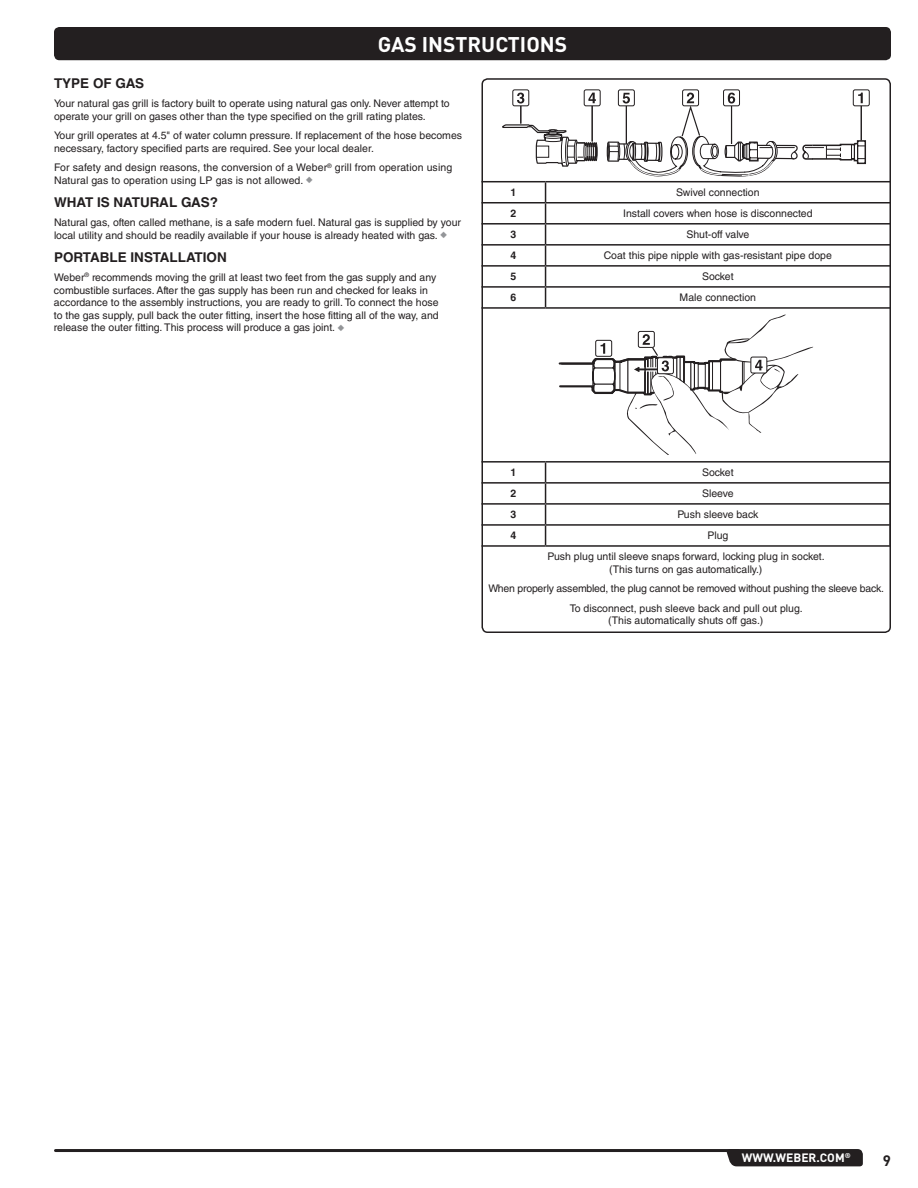
<style>
.page{position:relative;width:918px;height:1188px;background:#fff}
.page>*{position:absolute;margin:0;border:0;box-sizing:border-box;transform-origin:0 0}
.t1{font:21px "DI Nkerned";color:#fff}
.t2{font:15px "DI Nkerned";color:#231f20}
.t3{font:700 13.5px "Helvetica LT Std";color:#231f20}
.t4{font:12px "DI Nkerned";color:#fff}
.t5{font:10.5px/12.6px "Helvetica LT Std";color:#231f20}
.t6{font:700 10.5px "Helvetica LT Std";color:#231f20}
.s1{color:#939598}
</style>
<div class="page">
<div style="left:54px;top:27px;width:837px;height:33px;background:#231f20;border-radius:5px"></div>
<hr style="left:56px;top:1149px;width:682px;height:3px;background:#231f20">
<div style="left:726px;top:1149px;width:137px;height:17px;background:#231f20"></div>
<div style="left:482px;top:78px;width:409px;height:555px;border:2px solid #231f20;border-radius:5px"></div>
<hr style="left:482px;top:181px;width:64px;height:1px;background:#231f20">
<hr style="left:546px;top:181px;width:344px;height:1px;background:#231f20">
<hr style="left:482px;top:202px;width:64px;height:2px;background:#231f20">
<hr style="left:546px;top:202px;width:344px;height:2px;background:#231f20">
<hr style="left:482px;top:223px;width:64px;height:2px;background:#231f20">
<hr style="left:546px;top:223px;width:344px;height:2px;background:#231f20">
<hr style="left:482px;top:244px;width:64px;height:2px;background:#231f20">
<hr style="left:546px;top:244px;width:344px;height:2px;background:#231f20">
<hr style="left:482px;top:265px;width:64px;height:2px;background:#231f20">
<hr style="left:546px;top:265px;width:344px;height:2px;background:#231f20">
<hr style="left:482px;top:286px;width:64px;height:2px;background:#231f20">
<svg style="left:545px;top:182px;width:1px;height:125px"></svg>
<hr style="left:546px;top:286px;width:344px;height:2px;background:#231f20">
<hr style="left:482px;top:307px;width:64px;height:2px;background:#231f20">
<hr style="left:546px;top:307px;width:344px;height:2px;background:#231f20">
<hr style="left:482px;top:461px;width:64px;height:2px;background:#231f20">
<hr style="left:546px;top:461px;width:345px;height:2px;background:#231f20">
<hr style="left:482px;top:482px;width:64px;height:2px;background:#231f20">
<hr style="left:546px;top:482px;width:345px;height:2px;background:#231f20">
<hr style="left:482px;top:503px;width:64px;height:2px;background:#231f20">
<hr style="left:546px;top:503px;width:345px;height:2px;background:#231f20">
<hr style="left:482px;top:524px;width:64px;height:2px;background:#231f20">
<svg style="left:545px;top:463px;width:1px;height:82px"></svg>
<svg style="left:889px;top:463px;width:2px;height:82px"></svg>
<hr style="left:546px;top:524px;width:345px;height:2px;background:#231f20">
<hr style="left:482px;top:545px;width:64px;height:2px;background:#231f20">
<hr style="left:546px;top:545px;width:345px;height:2px;background:#231f20">
<div style="left:853px;top:89px;width:17px;height:17px;border:1px solid #231f20;border-radius:2px"></div>
<div style="left:682px;top:89px;width:17px;height:17px;border:1px solid #231f20;border-radius:2px"></div>
<div style="left:512px;top:89px;width:17px;height:17px;border:1px solid #231f20;border-radius:2px"></div>
<div style="left:584px;top:89px;width:17px;height:17px;border:1px solid #231f20;border-radius:2px"></div>
<div style="left:618px;top:89px;width:17px;height:17px;border:1px solid #231f20;border-radius:2px"></div>
<div style="left:723px;top:89px;width:17px;height:17px;border:1px solid #231f20;border-radius:2px"></div>
<svg style="left:502px;top:93px;width:365px;height:83px"></svg>
<svg style="left:559px;top:315px;width:254px;height:140px"></svg>
<h1 class="t1" style="left:378px;top:31px;width:191px">GAS INSTRUCTIONS</h1>
<p class="t3" style="left:54px;top:75px;width:82px">TYPE OF GAS</p>
<p class="t5" style="left:54px;top:97px;width:397px">Your natural gas grill is factory built to operate using natural gas only. Never attempt to operate your grill on gases other than the type specified on the grill rating plates.</p>
<p class="t5" style="left:54px;top:129px;width:410px">Your grill operates at 4.5" of water column pressure. If replacement of the hose becomes necessary, factory specified parts are required. See your local dealer.</p>
<p class="t5" style="left:54px;top:161px;width:400px">For safety and design reasons, the conversion of a Weber<sup>®</sup> grill from operation using<br>Natural gas to operation using LP gas is not allowed. <span class="s1">◆</span></p>
<p class="t3" style="left:54px;top:194px;width:11px">WHAT</p>
<p class="t3" style="left:97px;top:194px;width:27px">IS NATURAL</p>
<p class="t3" style="left:181px;top:194px;width:38px">GAS?</p>
<p class="t5" style="left:54px;top:216px;width:409px">Natural gas, often called methane, is a safe modern fuel. Natural gas is supplied by your local utility and should be readily available if your house is already heated with gas. <span class="s1">◆</span></p>
<p class="t3" style="left:54px;top:249px;width:10px">PORTABLE</p>
<p class="t3" style="left:131px;top:249px;width:9px">INSTALLATION</p>
<p class="t5" style="left:54px;top:271px;width:386px">Weber<sup>®</sup> recommends moving the grill at least two feet from the gas supply and any combustible surfaces. After the gas supply has been run and checked for leaks in accordance to the assembly instructions, you are ready to grill. To connect the hose to the gas supply, pull back the outer fitting, insert the hose fitting all of the way, and release the outer fitting. This process will produce a gas joint. <span class="s1">◆</span></p>
<p class="t6" style="left:511px;top:186px;width:7px">1</p>
<p class="t5" style="left:676px;top:186px;width:85px">Swivel connection</p>
<p class="t6" style="left:511px;top:207px;width:7px">2</p>
<p class="t5" style="left:623px;top:207px;width:191px">Install covers when hose is disconnected</p>
<p class="t6" style="left:511px;top:228px;width:7px">3</p>
<p class="t5" style="left:686px;top:228px;width:65px">Shut-off valve</p>
<p class="t6" style="left:511px;top:249px;width:7px">4</p>
<p class="t5" style="left:604px;top:249px;width:230px">Coat this pipe nipple with gas-resistant pipe dope</p>
<p class="t6" style="left:511px;top:270px;width:7px">5</p>
<p class="t5" style="left:702px;top:270px;width:33px">Socket</p>
<p class="t6" style="left:511px;top:291px;width:7px">6</p>
<p class="t5" style="left:680px;top:291px;width:78px">Male connection</p>
<p class="t6" style="left:511px;top:466px;width:7px">1</p>
<p class="t5" style="left:702px;top:466px;width:33px">Socket</p>
<p class="t6" style="left:511px;top:487px;width:7px">2</p>
<p class="t5" style="left:702px;top:487px;width:33px">Sleeve</p>
<p class="t6" style="left:511px;top:508px;width:7px">3</p>
<p class="t5" style="left:677px;top:508px;width:83px">Push sleeve back</p>
<p class="t6" style="left:511px;top:529px;width:7px">4</p>
<p class="t5" style="left:548px;top:525px;width:277px;line-height:21px;text-indent:160px">Plug<br>Push plug until sleeve snaps forward, locking plug in socket.</p>
<p class="t5" style="left:488px;top:559px;width:395px;line-height:19.4px;text-align:center">(This turns on gas automatically.)<br>When properly assembled, the plug cannot be removed without pushing the sleeve back.<br>To disconnect, push sleeve back and pull out plug.</p>
<p class="t5" style="left:608px;top:614px;width:157px">(This automatically shuts off gas. )</p>
<p class="t4" style="left:742px;top:1150px;width:12px">WWW</p>
<p class="t4" style="left:773px;top:1150px;width:79px">.WEBER.COM<sup>®</sup></p>
<h2 class="t2" style="left:883px;top:1151px;width:10px">9</h2>
</div>
